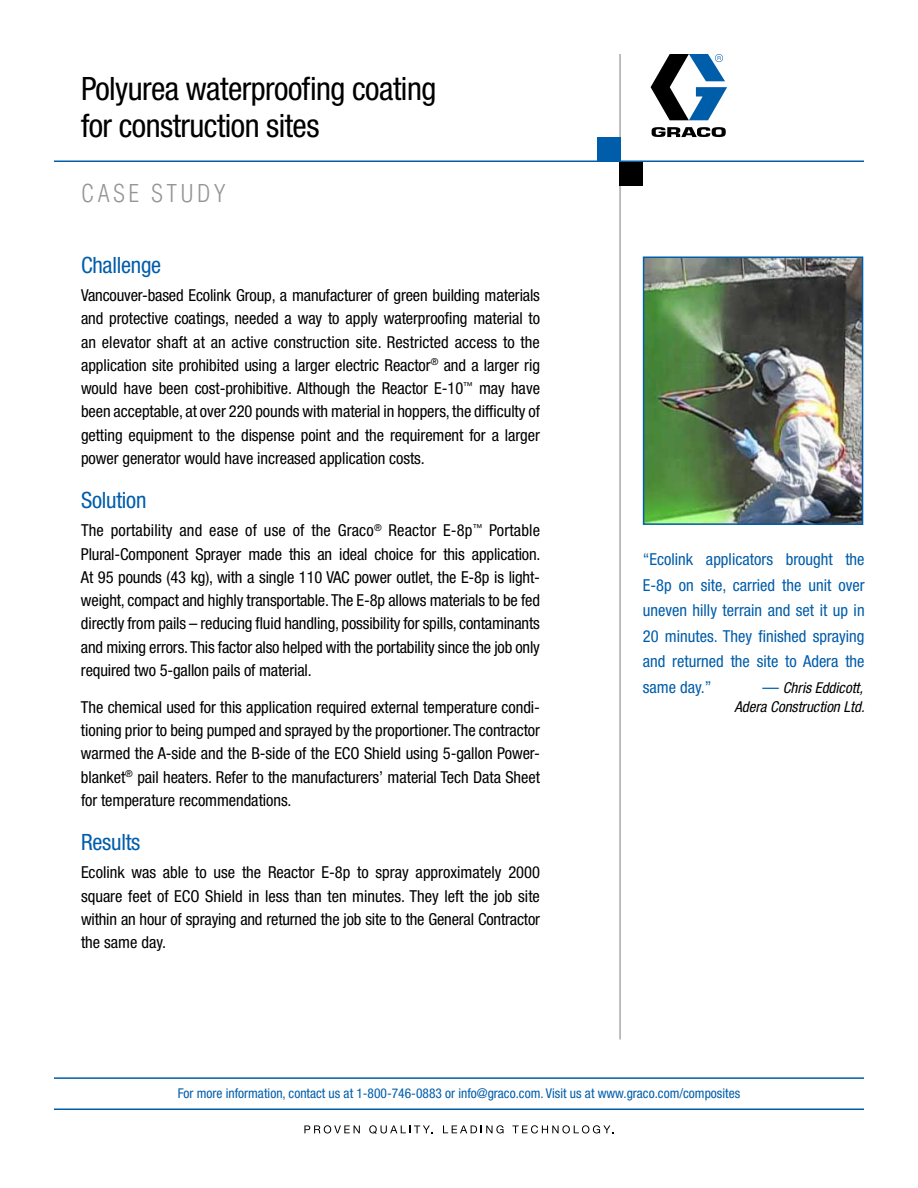
<style>
.page{position:relative;width:918px;height:1188px;background:#fff}
.page>*{position:absolute;margin:0;border:0;box-sizing:border-box;transform-origin:0 0}
.t1{font:condensed 32.25px/37.5px "Helvetica Neue LT Std";letter-spacing:-.015em;color:#000}
.t2{font:300 condensed 24px "Helvetica LT Std";letter-spacing:.14em;color:#939598}
.t3{font:condensed 22.5px "Helvetica Neue LT Std";letter-spacing:-.01em;color:#005daa}
.t4{font:condensed 16.5px/23.2px "Helvetica Neue LT Std";letter-spacing:-.005em;color:#000;text-align:justify}
.t5{font:condensed 16.5px/25.5px "Helvetica Neue LT Std";color:#005daa;text-align:justify}
.t6{font:italic condensed 15px/18.8px "Helvetica Neue LT Std";color:#000;text-align:right}
.t7{font:condensed 13.5px "Helvetica Neue LT Std";color:#005daa}
.s1{font-style:normal;font-size:16.5px;color:#005daa}
</style>
<div class="page">
<svg style="left:304px;top:1125px;width:56px;height:9px"></svg>
<svg style="left:369px;top:1125px;width:64px;height:9px"></svg>
<svg style="left:443px;top:1125px;width:61px;height:9px"></svg>
<svg style="left:512px;top:1125px;width:102px;height:9px"></svg>
<svg style="left:651px;top:54px;width:76px;height:66px"></svg>
<svg style="left:652px;top:127px;width:74px;height:10px"></svg>
<hr style="left:54px;top:1108px;width:810px;height:2px;background:#005daa">
<hr style="left:54px;top:1077px;width:810px;height:2px;background:#005daa">
<hr style="left:619px;top:54px;width:2px;height:986px;background:#a7a9ac">
<hr style="left:54px;top:160px;width:810px;height:2px;background:#005daa">
<div style="left:619px;top:162px;width:24px;height:23px;background:#000"></div>
<div style="left:598px;top:137px;width:23px;height:24px;background:#005daa"></div>
<img style="left:646px;top:259px;width:214px;height:263px">
<div style="left:643px;top:256px;width:220px;height:269px;border:2px solid #005daa"></div>
<h1 class="t1" style="left:81px;top:69px;width:357px">Polyurea waterproofing coating for construction sites</h1>
<h2 class="t2" style="left:81px;top:178px;width:146px">CASE STUDY</h2>
<h3 class="t3" style="left:81px;top:252px;width:82px">Challenge</h3>
<p class="t4" style="left:81px;top:284px;width:461px">Vancouver-based Ecolink Group, a manufacturer of green building materials and protective coatings, needed a way to apply waterproofing material to an elevator shaft at an active construction site. Restricted access to the application site prohibited using a larger electric Reactor<sup>®</sup> and a larger rig would have been cost-prohibitive. Although the Reactor E-10<sup>™</sup> may have been acceptable, at over 220 pounds with material in hoppers, the difficulty of getting equipment to the dispense point and the requirement for a larger power generator would have increased application costs.</p>
<h3 class="t3" style="left:81px;top:487px;width:67px">Solution</h3>
<p class="t4" style="left:81px;top:519px;width:461px">The portability and ease of use of the Graco<sup>®</sup> Reactor E-8p<sup>™</sup> Portable Plural-Component Sprayer made this an ideal choice for this application.<br>At 95 pounds (43 kg), with a single 110 VAC power outlet, the E-8p is light&shy;weight, compact and highly transportable. The E-8p allows materials to be fed directly from pails – reducing fluid handling, possibility for spills, contaminants and mixing errors. This factor also helped with the portability since the job only required two 5-gallon pails of material.</p>
<p class="t4" style="left:81px;top:695px;width:461px">The chemical used for this application required external temperature condi&shy;tioning prior to being pumped and sprayed by the proportioner. The contractor warmed the A-side and the B-side of the ECO Shield using 5-gallon Power&shy;blanket<sup>®</sup> pail heaters. Refer to the manufacturers’ material Tech Data Sheet for temperature recommendations.</p>
<h3 class="t3" style="left:81px;top:829px;width:61px">Results</h3>
<p class="t4" style="left:81px;top:861px;width:461px">Ecolink was able to use the Reactor E-8p to spray approximately 2000 square feet of ECO Shield in less than ten minutes. They left the job site within an hour of spraying and returned the job site to the General Contractor the same day.</p>
<p class="t5" style="left:643px;top:547px;width:223px">“Ecolink applicators brought the E-8p on site, carried the unit over uneven hilly terrain and set it up in 20 minutes. They finished spraying and returned the site to Adera the same day.”</p>
<p class="t6" style="left:734px;top:678px;width:132px"><span class="s1">—</span> Chris Eddicott,<br>Adera Construction Ltd.</p>
<p class="t7" style="left:178px;top:1086px;width:564px">For more information, contact us at 1-800-746-0883 or info@graco.com. Visit us at www.graco.com/composites</p>
</div>
